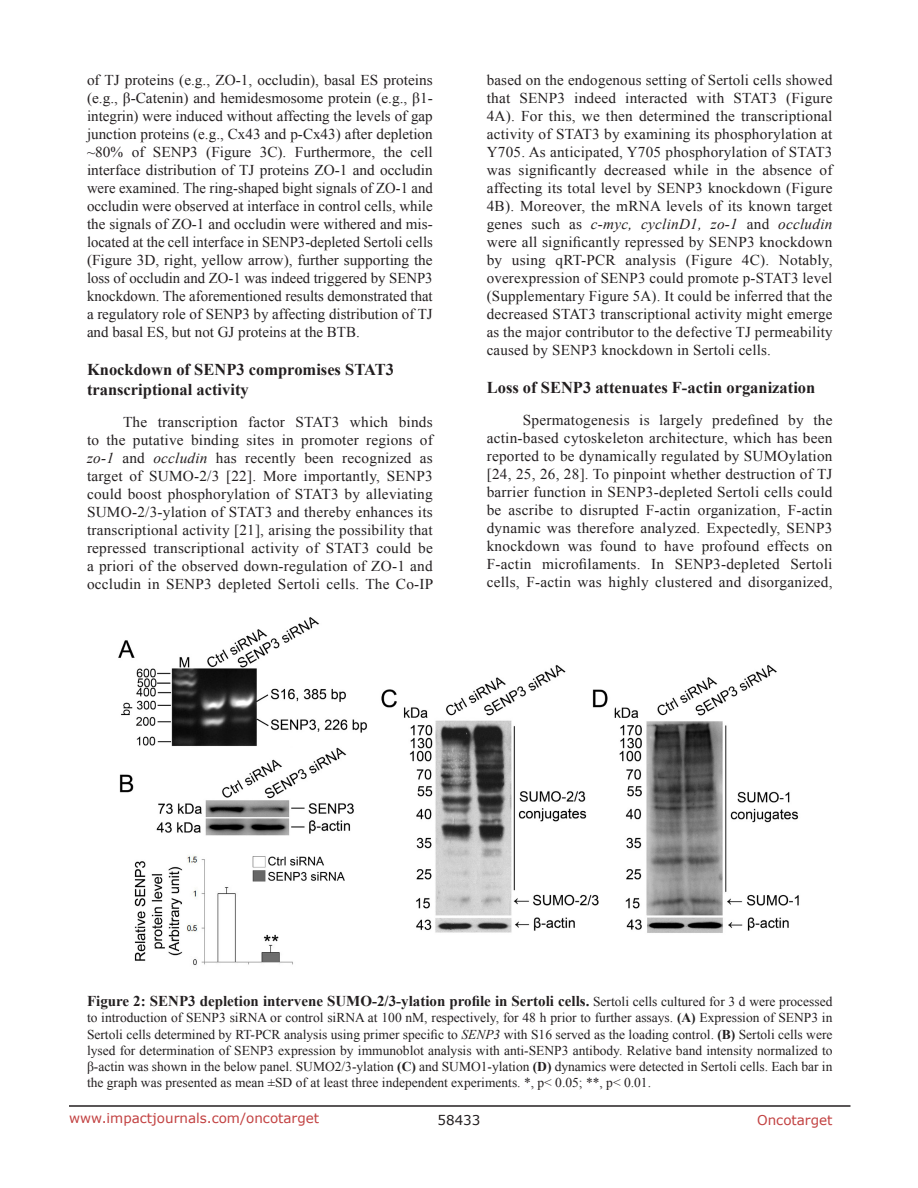
<style>
.page{position:relative;width:918px;height:1188px;background:#fff}
.page>*{position:absolute;margin:0;border:0;box-sizing:border-box;transform-origin:0 0}
.SubHeading{font:700 16.5px/19.8px "Times New Roman";color:#231f20}
.BodyText{font:15px/18px "Times New Roman";letter-spacing:.015em;color:#231f20;text-align:justify}
.figuretext{font:700 15px "Times New Roman";color:#231f20}
.figuretext-2{font:13.5px/16.2px "Times New Roman";color:#231f20;text-align:justify}
.t1{font:13.5px "Verdana";color:#c24141}
.t2{font:13.5px "Verdana";color:#231f20}
.s1{font-style:italic}
.s2{font-weight:400;font-size:13.5px}
.s3{font-weight:700}
</style>
<div class="page">
<hr style="left:69px;top:1105px;width:781px;height:2px;background:#231f20">
<img style="left:118px;top:617px;width:681px;height:349px">
<p class="BodyText" style="left:87px;top:71px;width:347px">of TJ proteins (e.g., ZO-1, occludin), basal ES proteins (e.g., β-Catenin) and hemidesmosome protein (e.g., β1- integrin) were induced without affecting the levels of gap junction proteins (e.g., Cx43 and p-Cx43) after depletion ~80% of SENP3 (Figure 3C). Furthermore, the cell interface distribution of TJ proteins ZO-1 and occludin were examined. The ring-shaped bight signals of ZO-1 and occludin were observed at interface in control cells, while the signals of ZO-1 and occludin were withered and mis&shy;located at the cell interface in SENP3-depleted Sertoli cells (Figure 3D, right, yellow arrow), further supporting the loss of occludin and ZO-1 was indeed triggered by SENP3 knockdown. The aforementioned results demonstrated that a regulatory role of SENP3 by affecting distribution of TJ and basal ES, but not GJ proteins at the BTB.</p>
<p class="SubHeading" style="left:87px;top:359px;width:309px">Knockdown of SENP3 compromises STAT3 transcriptional activity</p>
<p class="BodyText" style="left:87px;top:412px;width:348px;text-indent:36px">The transcription factor STAT3 which binds to the putative binding sites in promoter regions of <span class="s1">zo-1</span> and <span class="s1">occludin</span> has recently been recognized as target of SUMO-2/3 [22]. More importantly, SENP3 could boost phosphorylation of STAT3 by alleviating SUMO-2/3-ylation of STAT3 and thereby enhances its transcriptional activity [21], arising the possibility that repressed transcriptional activity of STAT3 could be a priori of the observed down-regulation of ZO-1 and occludin in SENP3 depleted Sertoli cells. The Co-IP</p>
<p class="BodyText" style="left:487px;top:71px;width:347px">based on the endogenous setting of Sertoli cells showed that SENP3 indeed interacted with STAT3 (Figure 4A). For this, we then determined the transcriptional activity of STAT3 by examining its phosphorylation at Y705. As anticipated, Y705 phosphorylation of STAT3 was significantly decreased while in the absence of affecting its total level by SENP3 knockdown (Figure 4B). Moreover, the mRNA levels of its known target genes such as <span class="s1">c-myc, cyclinD1, zo-1</span> and <span class="s1">occludin </span>were all significantly repressed by SENP3 knockdown by using qRT-PCR analysis (Figure 4C). Notably, overexpression of SENP3 could promote p-STAT3 level (Supplementary Figure 5A). It could be inferred that the decreased STAT3 transcriptional activity might emerge as the major contributor to the defective TJ permeability caused by SENP3 knockdown in Sertoli cells.</p>
<p class="SubHeading" style="left:487px;top:377px;width:330px">Loss of SENP3 attenuates F-actin organization</p>
<p class="BodyText" style="left:487px;top:410px;width:347px;text-indent:36px">Spermatogenesis is largely predefined by the actin-based cytoskeleton architecture, which has been reported to be dynamically regulated by SUMOylation [24, 25, 26, 28]. To pinpoint whether destruction of TJ barrier function in SENP3-depleted Sertoli cells could be ascribe to disrupted F-actin organization, F-actin dynamic was therefore analyzed. Expectedly, SENP3 knockdown was found to have profound effects on F-actin microfilaments. In SENP3-depleted Sertoli cells, F-actin was highly clustered and disorganized,</p>
<p class="figuretext" style="left:87px;top:991px;width:747px">Figure 2: SENP3 depletion intervene SUMO-2/3-ylation profile in Sertoli cells. <span class="s2">Sertoli cells cultured for 3 d were processed</span></p>
<p class="figuretext-2" style="left:87px;top:1010px;width:747px">to introduction of SENP3 siRNA or control siRNA at 100 nM, respectively, for 48 h prior to further assays. <span class="s3">(A)</span> Expression of SENP3 in Sertoli cells determined by RT-PCR analysis using primer specific to <span class="s1">SENP3</span> with S16 served as the loading control. <span class="s3">(B)</span> Sertoli cells were lysed for determination of SENP3 expression by immunoblot analysis with anti-SENP3 antibody. Relative band intensity normalized to β-actin was shown in the below panel. SUMO2/3-ylation <span class="s3">(C)</span> and SUMO1-ylation <span class="s3">(D)</span> dynamics were detected in Sertoli cells. Each bar in the graph was presented as mean ±SD of at least three independent experiments. *, p&lt; 0.05; **, p&lt; 0.01.</p>
<p class="t1" style="left:69px;top:1109px;width:252px">www.impactjournals.com/oncotarget</p>
<p class="t2" style="left:438px;top:1111px;width:44px">58433</p>
<p class="t1" style="left:757px;top:1111px;width:77px">Oncotarget</p>
</div>
